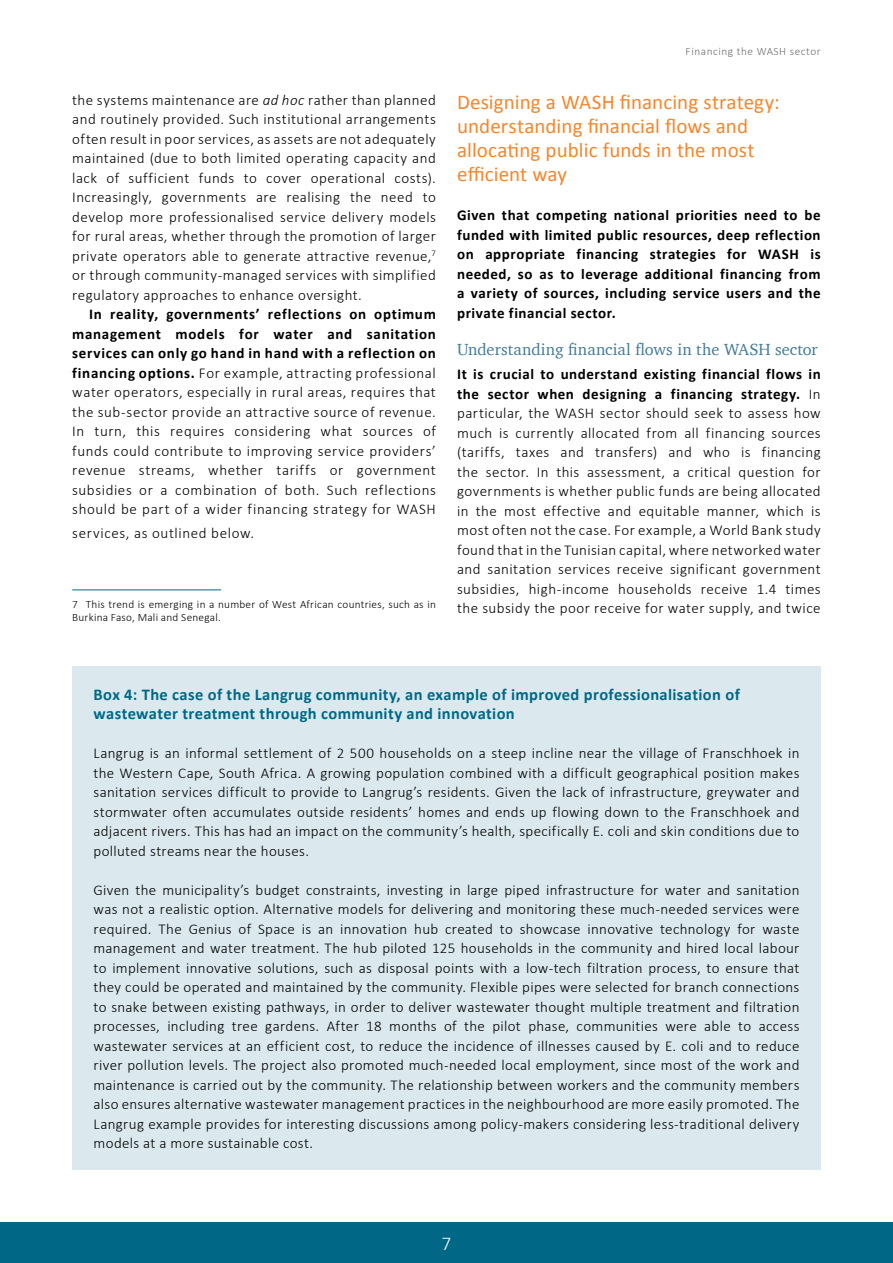
<style>
.page{position:relative;width:893px;height:1263px;background:#fff}
.page>*{position:absolute;margin:0;border:0;box-sizing:border-box;transform-origin:0 0}
.t1{font:21px/24px "Calibri";letter-spacing:.005em;color:#f6862b}
.t2{font:300 19.5px "Calibri";color:#fff}
.t3{font:700 16.5px/19.5px "Calibri";letter-spacing:.02em;color:#006886}
.t4{font:16.5px "Charter";color:#447b97}
.t5{font:300 15px/19.5px "Calibri";letter-spacing:.03em;color:#000;text-align:justify}
.t6{font:700 15px/19.5px "Calibri";letter-spacing:.035em;color:#000;text-align:justify}
.t7{font:300 11.25px/13.5px "Calibri";letter-spacing:.02em;color:#000}
.t8{font:300 11.25px "Calibri";letter-spacing:.05em;color:#6d6e71}
.s1{font-style:italic}
.s2{font-weight:700}
</style>
<div class="page">
<div style="left:0;top:1222px;width:893px;height:41px;background:#006886"></div>
<hr style="left:72px;top:590px;width:149px;height:1px;background:#006886">
<div style="left:72px;top:666px;width:749px;height:503px;background:#dbe9ee"></div>
<p class="t5" style="left:72px;top:89px;width:365px">the systems maintenance are <span class="s1">ad hoc</span> rather than planned and routinely provided. Such institutional arrangements often result in poor services, as assets are not adequately maintained (due to both limited operating capacity and lack of sufficient funds to cover operational costs).<br>Increasingly, governments are realising the need to develop more professionalised service delivery models for rural areas, whether through the promotion of larger private operators able to generate attractive revenue,<sup>7 </sup>or through community-managed services with simplified regulatory approaches to enhance oversight.</p>
<p class="t5" style="left:72px;top:304px;width:365px;text-indent:17px"><span class="s2">In reality, governments’ reflections on optimum management models for water and sanitation services can only go hand in hand with a reflection on financing options.</span> For example, attracting professional water operators, especially in rural areas, requires that the sub-sector provide an attractive source of revenue.<br>In turn, this requires considering what sources of funds could contribute to improving service providers’ revenue streams, whether tariffs or government subsidies or a combination of both. Such reflections should be part of a wider financing strategy for WASH</p>
<p class="t5" style="left:72px;top:523px;width:184px">services, as outlined below.</p>
<p class="t7" style="left:72px;top:597px;width:365px">7 This trend is emerging in a number of West African countries, such as in<br>Burkina Faso, Mali and Senegal.</p>
<p class="t8" style="left:686px;top:44px;width:137px">Financing the WASH sector</p>
<h1 class="t1" style="left:457px;top:90px;width:324px">Designing a WASH financing strategy: understanding financial flows and allocating public funds in the most efficient way</h1>
<p class="t6" style="left:457px;top:206px;width:365px">Given that competing national priorities need to be funded with limited public resources, deep reflection on appropriate financing strategies for WASH is needed, so as to leverage additional financing from a variety of sources, including service users and the private financial sector.</p>
<p class="t4" style="left:457px;top:335px;width:362px">Understanding financial flows in the WASH sector</p>
<p class="t5" style="left:457px;top:364px;width:365px"><span class="s2">It is crucial to understand existing financial flows in the sector when designing a financing strategy.</span> In particular, the WASH sector should seek to assess how much is currently allocated from all financing sources (tariffs, taxes and transfers) and who is financing the sector. In this assessment, a critical question for governments is whether public funds are being allocated in the most effective and equitable manner, which is most often not the case. For example, a World Bank study found that in the Tunisian capital, where networked water and sanitation services receive significant government subsidies, high-income households receive 1.4 times the subsidy the poor receive for water supply, and twice</p>
<p class="t3" style="left:94px;top:684px;width:648px">Box 4: The case of the Langrug community, an example of improved professionalisation of wastewater treatment through community and innovation</p>
<p class="t5" style="left:94px;top:743px;width:707px">Langrug is an informal settlement of 2 500 households on a steep incline near the village of Franschhoek in the Western Cape, South Africa. A growing population combined with a difficult geographical position makes sanitation services difficult to provide to Langrug’s residents. Given the lack of infrastructure, greywater and stormwater often accumulates outside residents’ homes and ends up flowing down to the Franschhoek and adjacent rivers. This has had an impact on the community’s health, specifically E. coli and skin conditions due to polluted streams near the houses.</p>
<p class="t5" style="left:94px;top:879px;width:707px">Given the municipality’s budget constraints, investing in large piped infrastructure for water and sanitation was not a realistic option. Alternative models for delivering and monitoring these much-needed services were required. The Genius of Space is an innovation hub created to showcase innovative technology for waste management and water treatment. The hub piloted 125 households in the community and hired local labour to implement innovative solutions, such as disposal points with a low-tech filtration process, to ensure that they could be operated and maintained by the community. Flexible pipes were selected for branch connections to snake between existing pathways, in order to deliver wastewater thought multiple treatment and filtration processes, including tree gardens. After 18 months of the pilot phase, communities were able to access wastewater services at an efficient cost, to reduce the incidence of illnesses caused by E. coli and to reduce river pollution levels. The project also promoted much-needed local employment, since most of the work and maintenance is carried out by the community. The relationship between workers and the community members also ensures alternative wastewater management practices in the neighbourhood are more easily promoted. The Langrug example provides for interesting discussions among policy-makers considering less-traditional delivery models at a more sustainable cost.</p>
<h2 class="t2" style="left:442px;top:1231px;width:11px">7</h2>
</div>
